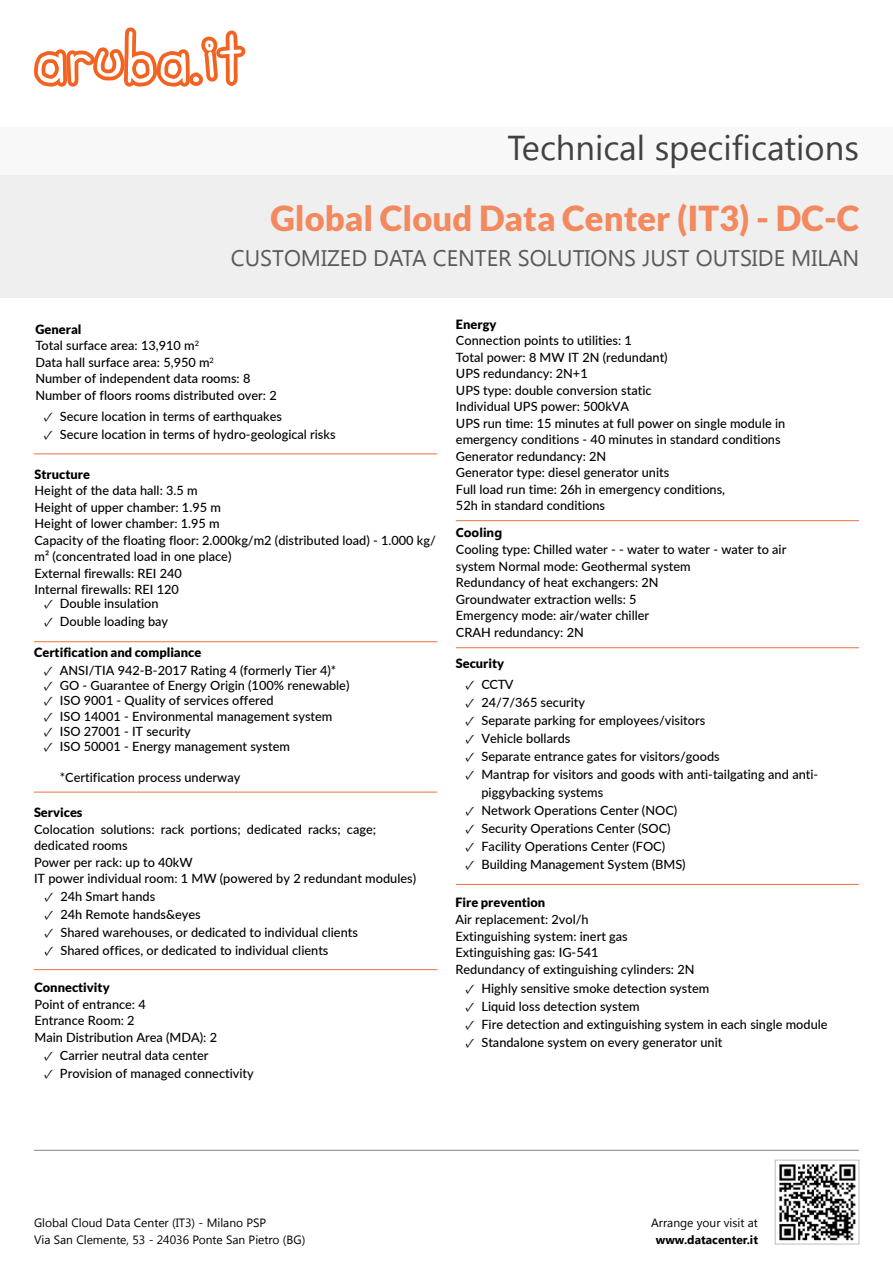
<style>
.page{position:relative;width:893px;height:1263px;background:#fff}
.page>*{position:absolute;margin:0;border:0;box-sizing:border-box;transform-origin:0 0}
.t1{font:900 34.5px "Lato";color:#f3895e}
.t2{font:34.5px "Segoe UI";color:#414042}
.t3{font:22.5px "Segoe UI";color:#58595b}
.t4{font:500 12.75px/16.5px "Lato";color:#000}
.t5{font:900 12.75px "Lato";color:#000}
.t6{font:700 12.75px "Segoe UI";color:#000}
.t7{font:12px/16.5px "Segoe UI";color:#000}
.t8{font:700 12px "Segoe UI";color:#000}
.s1{font-weight:900}
.s2{font-family:"Minion Pro";font-weight:400;font-size:13.5px}
</style>
<div class="page">
<hr style="left:34px;top:1150px;width:825px;height:1px;background:#000">
<img style="left:779px;top:1164px;width:77px;height:77px">
<div style="left:775px;top:1160px;width:84px;height:84px;border:1px solid #bcbec0"></div>
<div style="left:0;top:128px;width:893px;height:81px;background:#f8f8f9"></div>
<div style="left:0;top:175px;width:893px;height:123px;background:#efeff0"></div>
<hr style="left:34px;top:454px;width:403px;height:1px;background:#f06e3e">
<hr style="left:34px;top:641px;width:403px;height:1px;background:#f06e3e">
<hr style="left:34px;top:792px;width:403px;height:1px;background:#f06e3e">
<hr style="left:34px;top:969px;width:403px;height:1px;background:#f06e3e">
<hr style="left:456px;top:520px;width:403px;height:1px;background:#f06e3e">
<hr style="left:456px;top:884px;width:403px;height:1px;background:#f06e3e">
<svg style="left:34px;top:27px;width:212px;height:60px"></svg>
<hr style="left:456px;top:647px;width:403px;height:1px;background:#f06e3e">
<h1 class="t2" style="left:507px;top:124px;width:353px">Technical specifications</h1>
<h1 class="t1" style="left:270px;top:198px;width:591px">Global Cloud Data Center (IT3) - DC-C</h1>
<h2 class="t3" style="left:231px;top:243px;width:630px">CUSTOMIZED DATA CENTER SOLUTIONS JUST OUTSIDE MILAN</h2>
<p class="t4" style="left:35px;top:320px;width:243px"><span class="s1">General<br></span>Total surface area: 13,910 m<sup>2<br></sup>Data hall surface area: 5,950 m<sup>2<br></sup>Number of independent data rooms: 8<br>Number of floors rooms distributed over: 2</p>
<p class="t4" style="left:44px;top:408px;width:240px"><span class="s2">✓</span> Secure location in terms of earthquakes</p>
<p class="t4" style="left:44px;top:426px;width:293px"><span class="s2">✓</span> Secure location in terms of hydro-geological risks</p>
<p class="t5" style="left:35px;top:466px;width:57px">Structure</p>
<p class="t4" style="left:34px;top:482px;width:403px">Height of the data hall: 3.5 m<br>Height of upper chamber: 1.95 m<br>Height of lower chamber: 1.95 m<br>Capacity of the floating floor: 2.000kg/m2 (distributed load) - 1.000 kg/ m² (concentrated load in one place)<br>External firewalls: REI 240<br>Internal firewalls: REI 120</p>
<p class="t4" style="left:44px;top:595px;width:116px"><span class="s2">✓</span> Double insulation</p>
<p class="t4" style="left:44px;top:613px;width:126px"><span class="s2">✓</span> Double loading bay</p>
<p class="t5" style="left:34px;top:645px;width:169px">Certification and compliance</p>
<p class="t4" style="left:44px;top:661px;width:294px"><span class="s2">✓</span> ANSI/TIA 942-B-2017 Rating 4 (formerly Tier 4)*</p>
<p class="t4" style="left:44px;top:677px;width:307px"><span class="s2">✓</span> GO - Guarantee of Energy Origin (100% renewable)</p>
<p class="t4" style="left:44px;top:692px;width:231px"><span class="s2">✓</span> ISO 9001 - Quality of services offered</p>
<p class="t4" style="left:44px;top:707px;width:290px"><span class="s2">✓</span> ISO 14001 - Environmental management system</p>
<p class="t4" style="left:44px;top:723px;width:148px"><span class="s2">✓</span> ISO 27001 - IT security</p>
<p class="t4" style="left:44px;top:738px;width:248px"><span class="s2">✓</span> ISO 50001 - Energy management system</p>
<p class="t4" style="left:60px;top:768px;width:182px">*Certification process underway</p>
<p class="t5" style="left:34px;top:805px;width:50px">Services</p>
<p class="t4" style="left:34px;top:820px;width:384px">Colocation solutions: rack portions; dedicated racks; cage; dedicated rooms<br>Power per rack: up to 40kW<br>IT power individual room: 1 MW (powered by 2 redundant modules)</p>
<p class="t4" style="left:44px;top:888px;width:112px"><span class="s2">✓</span> 24h Smart hands</p>
<p class="t4" style="left:44px;top:906px;width:158px"><span class="s2">✓</span> 24h Remote hands&amp;eyes</p>
<p class="t4" style="left:44px;top:924px;width:315px"><span class="s2">✓</span> Shared warehouses, or dedicated to individual clients</p>
<p class="t4" style="left:44px;top:942px;width:285px"><span class="s2">✓</span> Shared offices, or dedicated to individual clients</p>
<p class="t5" style="left:34px;top:980px;width:77px">Connectivity</p>
<p class="t4" style="left:34px;top:995px;width:184px">Point of entrance: 4<br>Entrance Room: 2<br>Main Distribution Area (MDA): 2</p>
<p class="t4" style="left:44px;top:1047px;width:166px"><span class="s2">✓</span> Carrier neutral data center</p>
<p class="t4" style="left:44px;top:1065px;width:211px"><span class="s2">✓</span> Provision of managed connectivity</p>
<p class="t5" style="left:456px;top:317px;width:42px">Energy</p>
<p class="t4" style="left:456px;top:332px;width:331px">Connection points to utilities: 1<br>Total power: 8 MW IT 2N (redundant)<br>UPS redundancy: 2N+1<br>UPS type: double conversion static<br>Individual UPS power: 500kVA<br>UPS run time: 15 minutes at full power on single module in emergency conditions - 40 minutes in standard conditions Generator redundancy: 2N<br>Generator type: diesel generator units<br>Full load run time: 26h in emergency conditions,<br>52h in standard conditions</p>
<p class="t6" style="left:456px;top:524px;width:48px">Cooling</p>
<p class="t4" style="left:456px;top:541px;width:332px">Cooling type: Chilled water - - water to water - water to air system Normal mode: Geothermal system<br>Redundancy of heat exchangers: 2N<br>Groundwater extraction wells: 5<br>Emergency mode: air/water chiller<br>CRAH redundancy: 2N</p>
<p class="t5" style="left:456px;top:656px;width:50px">Security</p>
<p class="t4" style="left:465px;top:676px;width:50px"><span class="s2">✓</span> CCTV</p>
<p class="t4" style="left:465px;top:694px;width:121px"><span class="s2">✓</span> 24/7/365 security</p>
<p class="t4" style="left:465px;top:712px;width:241px"><span class="s2">✓</span> Separate parking for employees/visitors</p>
<p class="t4" style="left:465px;top:730px;width:106px"><span class="s2">✓</span> Vehicle bollards</p>
<p class="t4" style="left:465px;top:748px;width:256px"><span class="s2">✓</span> Separate entrance gates for visitors/goods</p>
<p class="t4" style="left:481px;top:765px;width:338px;line-height:18px;text-indent:-16px"><span class="s2">✓</span> Mantrap for visitors and goods with anti-tailgating and anti&shy;piggybacking systems</p>
<p class="t4" style="left:465px;top:802px;width:213px"><span class="s2">✓</span> Network Operations Center (NOC)</p>
<p class="t4" style="left:465px;top:820px;width:207px"><span class="s2">✓</span> Security Operations Center (SOC)</p>
<p class="t4" style="left:465px;top:838px;width:201px"><span class="s2">✓</span> Facility Operations Center (FOC)</p>
<p class="t4" style="left:465px;top:856px;width:222px"><span class="s2">✓</span> Building Management System (BMS)</p>
<p class="t5" style="left:455px;top:895px;width:91px">Fire prevention</p>
<p class="t4" style="left:455px;top:911px;width:241px">Air replacement: 2vol/h<br>Extinguishing system: inert gas<br>Extinguishing gas: IG-541<br>Redundancy of extinguishing cylinders: 2N</p>
<p class="t4" style="left:465px;top:980px;width:245px"><span class="s2">✓</span> Highly sensitive smoke detection system</p>
<p class="t4" style="left:465px;top:998px;width:176px"><span class="s2">✓</span> Liquid loss detection system</p>
<p class="t4" style="left:465px;top:1016px;width:364px"><span class="s2">✓</span> Fire detection and extinguishing system in each single module</p>
<p class="t4" style="left:465px;top:1034px;width:258px"><span class="s2">✓</span> Standalone system on every generator unit</p>
<p class="t7" style="left:34px;top:1214px;width:273px">Global Cloud Data Center (IT3) - Milano PSP<br>Via San Clemente, 53 - 24036 Ponte San Pietro (BG)</p>
<p class="t7" style="left:651px;top:1214px;width:108px">Arrange your visit at</p>
<p class="t8" style="left:656px;top:1231px;width:104px">www.datacenter.it</p>
</div>
